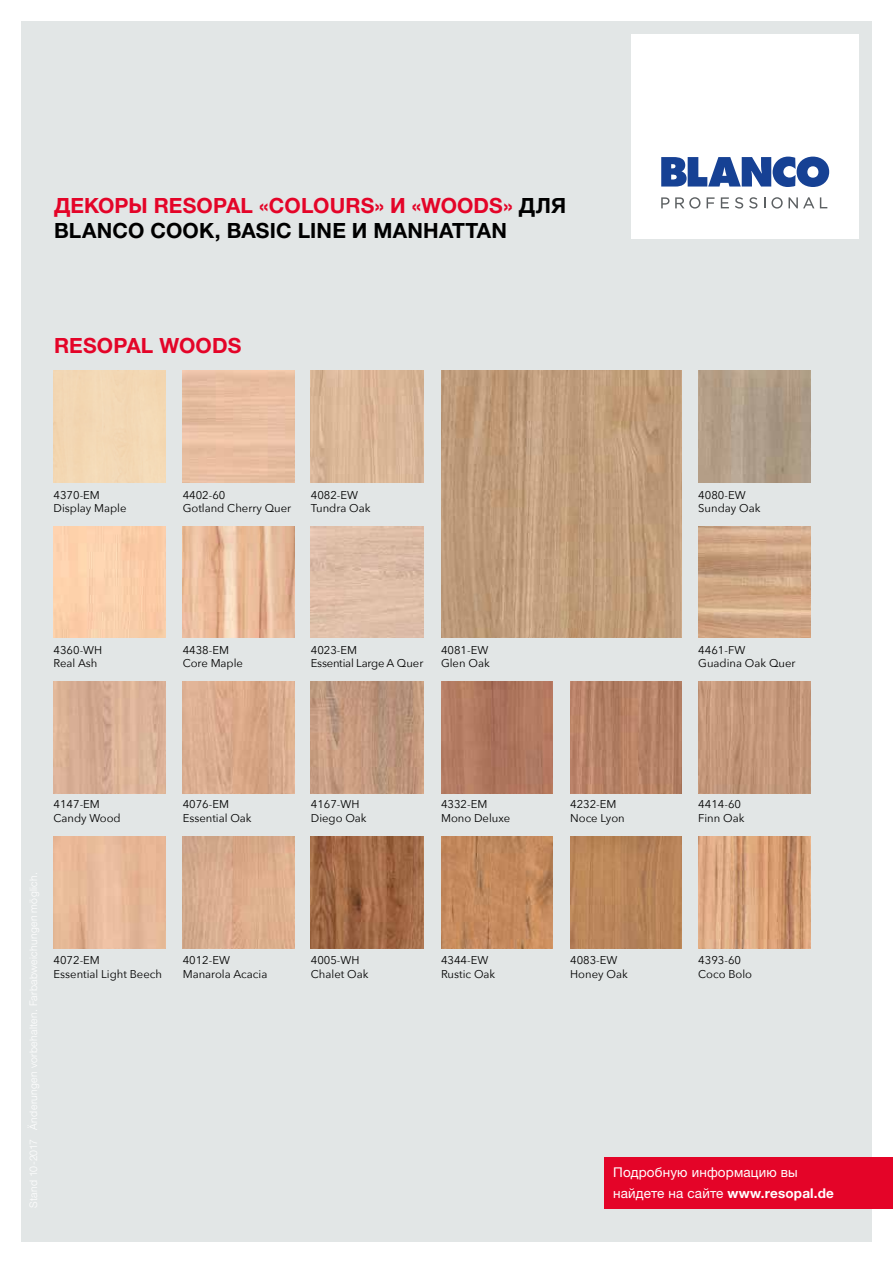
<style>
.page{position:relative;width:893px;height:1263px;background:#fff}
.page>*{position:absolute;margin:0;border:0;box-sizing:border-box;transform-origin:0 0}
.t1{font:700 21px/25.5px "Helvetica Neue LTW1 G";letter-spacing:.005em;color:#000}
.t2{font:700 21px "Helvetica Neue LTW1 G";letter-spacing:.005em;color:#e40428}
.t3{font:13.5px/21px "Helvetica Neue LTW1 G";letter-spacing:.01em;color:#fff}
.t4{font:11.25px/13.5px "Avenir Next";color:#000}
.t5{font:11.25px/13.5px "Avenir Next";letter-spacing:-.02em;color:#000}
.s1{color:#e40428}
.s2{font-weight:700}
</style>
<div class="page">
<div style="left:21px;top:21px;width:851px;height:1220px;background:#e2e6e6"></div>
<div style="left:631px;top:34px;width:228px;height:204px;background:#fff"></div>
<svg style="left:661px;top:157px;width:168px;height:30px"></svg>
<svg style="left:661px;top:197px;width:8px;height:11px"></svg>
<svg style="left:675px;top:197px;width:25px;height:12px"></svg>
<svg style="left:707px;top:197px;width:8px;height:11px"></svg>
<svg style="left:721px;top:197px;width:8px;height:11px"></svg>
<svg style="left:735px;top:197px;width:8px;height:12px"></svg>
<svg style="left:749px;top:197px;width:8px;height:12px"></svg>
<svg style="left:771px;top:197px;width:43px;height:12px"></svg>
<svg style="left:820px;top:197px;width:7px;height:11px"></svg>
<div style="left:54px;top:371px;width:112px;height:112px;background:#f3d8b4"></div>
<img style="left:183px;top:371px;width:112px;height:112px">
<img style="left:311px;top:371px;width:112px;height:112px">
<img style="left:698px;top:371px;width:112px;height:112px">
<img style="left:54px;top:681px;width:112px;height:112px">
<img style="left:183px;top:681px;width:112px;height:112px">
<img style="left:311px;top:681px;width:112px;height:112px">
<img style="left:441px;top:681px;width:111px;height:112px">
<img style="left:570px;top:681px;width:111px;height:112px">
<img style="left:698px;top:681px;width:112px;height:112px">
<img style="left:441px;top:371px;width:240px;height:267px">
<img style="left:54px;top:526px;width:112px;height:112px">
<img style="left:183px;top:526px;width:112px;height:112px">
<img style="left:311px;top:526px;width:112px;height:112px">
<img style="left:698px;top:526px;width:112px;height:112px">
<img style="left:54px;top:836px;width:112px;height:112px">
<img style="left:183px;top:836px;width:112px;height:112px">
<img style="left:311px;top:836px;width:112px;height:112px">
<img style="left:441px;top:836px;width:111px;height:112px">
<img style="left:570px;top:836px;width:111px;height:112px">
<img style="left:698px;top:836px;width:112px;height:112px">
<div style="left:605px;top:1157px;width:288px;height:51px;background:#e40428"></div>
<h1 class="t1" style="left:54px;top:192px;width:514px"><span class="s1">ДЕКОРЫ RESOPAL «COLOURS» И «WOODS»</span> ДЛЯ<br>BLANCO COOK, BASIC LINE И MANHATTAN</h1>
<h1 class="t2" style="left:54px;top:332px;width:189px">RESOPAL WOODS</h1>
<p class="t4" style="left:54px;top:488px;width:75px">4370-EM<br>Display Maple</p>
<p class="t4" style="left:183px;top:488px;width:110px">4402-60<br>Gotland Cherry Quer</p>
<p class="t4" style="left:311px;top:488px;width:61px">4082-EW<br>Tundra Oak</p>
<p class="t4" style="left:698px;top:488px;width:64px">4080-EW<br>Sunday Oak</p>
<p class="t4" style="left:54px;top:643px;width:50px">4360-WH<br>Real Ash</p>
<p class="t4" style="left:183px;top:643px;width:62px">4438-EM<br>Core Maple</p>
<p class="t5" style="left:311px;top:643px;width:114px">4023-EM<br>Essential Large A Quer</p>
<p class="t4" style="left:698px;top:643px;width:99px">4461-FW<br>Guadina Oak Quer</p>
<p class="t4" style="left:441px;top:643px;width:50px">4081-EW<br>Glen Oak</p>
<p class="t4" style="left:54px;top:797px;width:69px">4147-EM<br>Candy Wood</p>
<p class="t4" style="left:183px;top:797px;width:70px">4076-EM<br>Essential Oak</p>
<p class="t4" style="left:311px;top:797px;width:57px">4167-WH<br>Diego Oak</p>
<p class="t4" style="left:441px;top:797px;width:71px">4332-EM<br>Mono Deluxe</p>
<p class="t4" style="left:570px;top:797px;width:56px">4232-EM<br>Noce Lyon</p>
<p class="t4" style="left:698px;top:797px;width:48px">4414-60<br>Finn Oak</p>
<p class="t4" style="left:54px;top:953px;width:110px">4072-EM<br>Essential Light Beech</p>
<p class="t4" style="left:183px;top:953px;width:86px">4012-EW<br>Manarola Acacia</p>
<p class="t4" style="left:311px;top:953px;width:59px">4005-WH<br>Chalet Oak</p>
<p class="t4" style="left:441px;top:953px;width:56px">4344-EW<br>Rustic Oak</p>
<p class="t4" style="left:570px;top:953px;width:59px">4083-EW<br>Honey Oak</p>
<p class="t4" style="left:698px;top:953px;width:55px">4393-60<br>Coco Bolo</p>
<p class="t3" style="left:613px;top:1162px;width:222px">Подробную информацию вы найдете на сайте <span class="s2">www.resopal.de</span></p>
</div>
